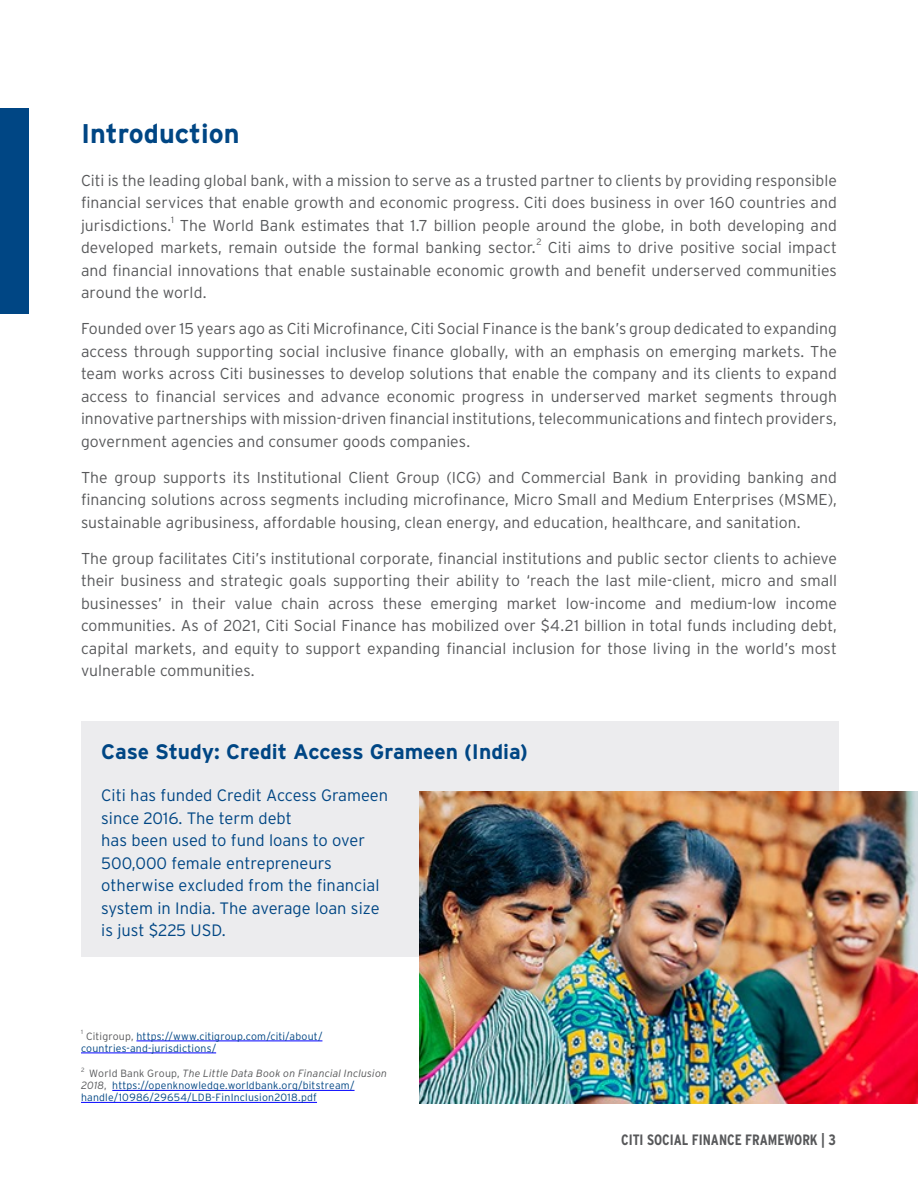
<style>
.page{position:relative;width:918px;height:1188px;background:#fff}
.page>*{position:absolute;margin:0;border:0;box-sizing:border-box;transform-origin:0 0}
.Body_Copy{font:700 27px "Interstate";color:#004684}
.Body_Copy-2{font:700 21px "Interstate";color:#004684}
.Body_Copy-3{font:300 16.5px/22.5px "Interstate";color:#004684}
.Body_Copy_-_Standard{font:300 15.75px/22.5px "Interstate";color:#57585a;text-align:justify}
.t1{font:700 condensed 15px "Interstate";color:#57585a}
.Body_Copy_-_Standard-2{font:300 10.5px/12px "Interstate";letter-spacing:.02em;color:#004684}
.Body_Copy_-_Standard-3{font:300 9.15px "Interstate";color:#57585a}
.Body_Copy_-_Standard-4{font:300 6.15px "Interstate";color:#57585a}
.s1{color:#57585a}
.s2{font-style:italic;color:#57585a}
</style>
<div class="page">
<div style="left:81px;top:722px;width:757px;height:235px;background:#ececee"></div>
<img style="left:419px;top:791px;width:499px;height:312px">
<div style="left:0;top:108px;width:28px;height:205px;background:#004684"></div>
<hr style="left:136px;top:1041px;width:186px;height:1px;background:#00f">
<hr style="left:81px;top:1053px;width:135px;height:1px;background:#00f">
<hr style="left:112px;top:1090px;width:243px;height:1px;background:#00f">
<hr style="left:81px;top:1102px;width:236px;height:1px;background:#00f">
<p class="Body_Copy" style="left:81px;top:117px;width:160px">Introduction</p>
<p class="Body_Copy_-_Standard" style="left:81px;top:169px;width:757px">Citi is the leading global bank, with a mission to serve as a trusted partner to clients by providing responsible financial services that enable growth and economic progress. Citi does business in over 160 countries and jurisdictions.</p>
<p class="Body_Copy_-_Standard-3" style="left:171px;top:214px;width:4px">1</p>
<p class="Body_Copy_-_Standard" style="left:81px;top:214px;width:757px;text-indent:99px">The World Bank estimates that 1.7 billion people around the globe, in both developing and developed markets, remain outside the formal banking sector.</p>
<p class="Body_Copy_-_Standard-3" style="left:536px;top:237px;width:7px">2</p>
<p class="Body_Copy_-_Standard" style="left:81px;top:236px;width:758px;text-indent:467px">Citi aims to drive positive social impact and financial innovations that enable sustainable economic growth and benefit underserved communities around the world.</p>
<p class="Body_Copy_-_Standard" style="left:81px;top:317px;width:758px">Founded over 15 years ago as Citi Microfinance, Citi Social Finance is the bank’s group dedicated to expanding access through supporting social inclusive finance globally, with an emphasis on emerging markets. The team works across Citi businesses to develop solutions that enable the company and its clients to expand access to financial services and advance economic progress in underserved market segments through innovative partnerships with mission-driven financial institutions, telecommunications and fintech providers, government agencies and consumer goods companies.</p>
<p class="Body_Copy_-_Standard" style="left:81px;top:466px;width:757px">The group supports its Institutional Client Group (ICG) and Commercial Bank in providing banking and financing solutions across segments including microfinance, Micro Small and Medium Enterprises (MSME), sustainable agribusiness, affordable housing, clean energy, and education, healthcare, and sanitation.</p>
<p class="Body_Copy_-_Standard" style="left:81px;top:547px;width:758px">The group facilitates Citi’s institutional corporate, financial institutions and public sector clients to achieve their business and strategic goals supporting their ability to ‘reach the last mile-client, micro and small businesses’ in their value chain across these emerging market low-income and medium-low income communities. As of 2021, Citi Social Finance has mobilized over $4.21 billion in total funds including debt, capital markets, and equity to support expanding financial inclusion for those living in the world’s most vulnerable communities.</p>
<p class="Body_Copy-2" style="left:101px;top:738px;width:428px">Case Study: Credit Access Grameen (India)</p>
<p class="Body_Copy-3" style="left:101px;top:784px;width:288px">Citi has funded Credit Access Grameen since 2016. The term debt<br>has been used to fund loans to over<br>500,000 female entrepreneurs otherwise excluded from the financial system in India. The average loan size is just $225 USD.</p>
<p class="Body_Copy_-_Standard-4" style="left:81px;top:1028px;width:3px">1</p>
<p class="Body_Copy_-_Standard-2" style="left:81px;top:1030px;width:243px;text-indent:5px"><span class="s1">Citigroup,</span> https://www.citigroup.com/citi/about/ countries-and-jurisdictions/</p>
<p class="Body_Copy_-_Standard-4" style="left:81px;top:1066px;width:5px">2</p>
<p class="Body_Copy_-_Standard-2" style="left:81px;top:1067px;width:308px;text-indent:8px"><span class="s1">World Bank Group,</span> <span class="s2">The Little Data Book on Financial Inclusion<br>2018</span><span class="s1">,</span> https://openknowledge.worldbank.org/bitstream/ handle/10986/29654/LDB-FinInclusion2018.pdf</p>
<p class="t1" style="left:621px;top:1131px;width:217px">CITI SOCIAL FINANCE FRAMEWORK | 3</p>
</div>
